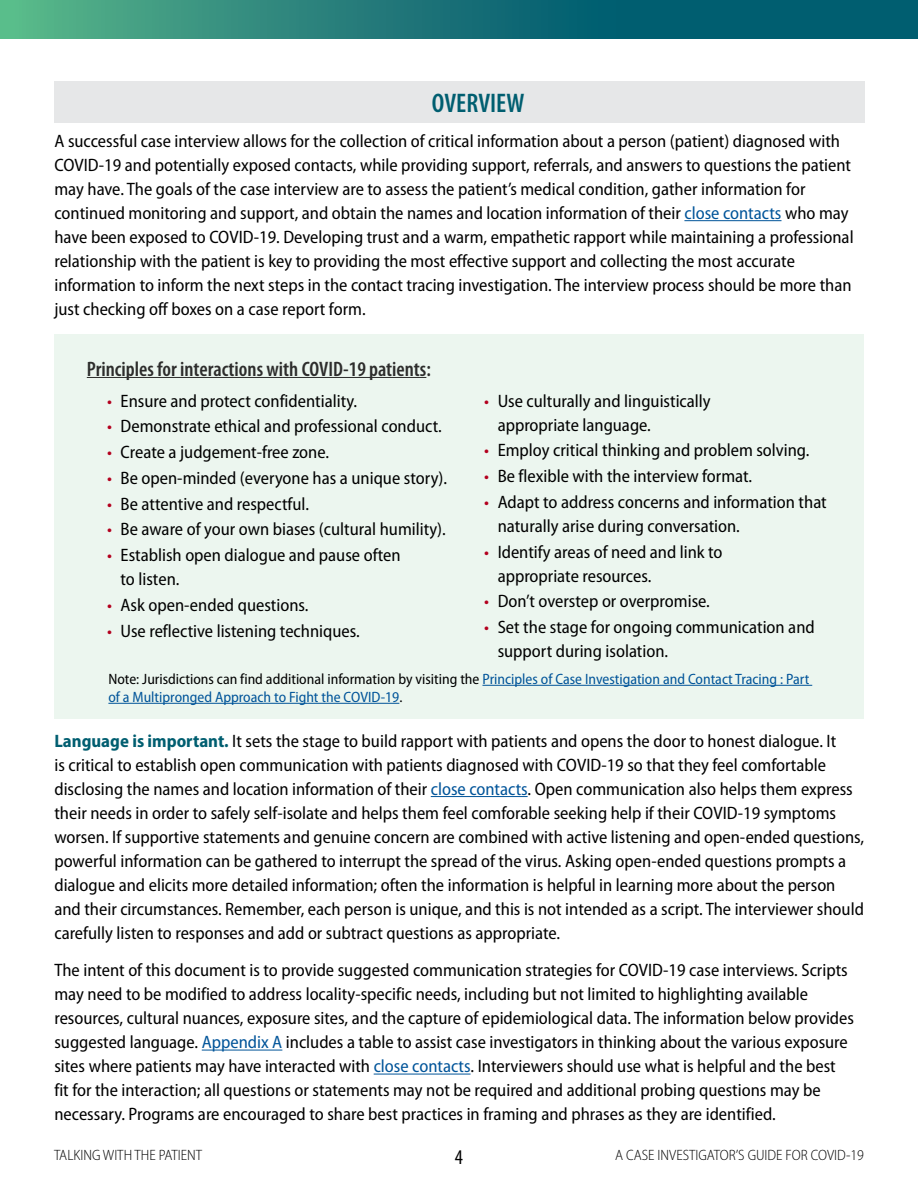
<style>
.page{position:relative;width:918px;height:1188px;background:#fff}
.page>*{position:absolute;margin:0;border:0;box-sizing:border-box;transform-origin:0 0}
.H2_on_GreenTint{font:600 condensed 27px "Myriad Pro";color:#005e70}
.t1{font:600 condensed 21px "Myriad Pro";color:#2d2d2c}
.t2{font:condensed 21px "Myriad Pro";color:#000}
.p_myriad{font:semi-condensed 18px/24px "Myriad Pro";color:#000}
.p_myriad-2{font:semi-condensed 15px/18px "Myriad Pro";color:#005499}
.t3{font:300 semi-condensed 15px "Myriad Pro";color:#000}
.s1{color:#005499}
.s2{color:#b3001e}
.s3{color:#000}
.s4{font-weight:700;color:#005e70}
</style>
<div class="page">
<svg style="left:0;top:0;width:918px;height:38px;background:#1e7978"></svg>
<div style="left:54px;top:334px;width:810px;height:385px;background:#ecf6ef"></div>
<div style="left:54px;top:81px;width:810px;height:42px;background:#e6e7e8"></div>
<hr style="left:684px;top:220px;width:98px;height:1px;background:#005499">
<hr style="left:87px;top:377px;width:339px;height:1px;background:#2d2d2c">
<hr style="left:482px;top:685px;width:330px;height:1px;background:#005499">
<hr style="left:108px;top:703px;width:291px;height:1px;background:#005499">
<hr style="left:431px;top:796px;width:97px;height:1px;background:#005499">
<hr style="left:202px;top:1050px;width:80px;height:1px;background:#005499">
<hr style="left:374px;top:1074px;width:97px;height:1px;background:#005499">
<h2 class="H2_on_GreenTint" style="left:432px;top:88px;width:94px">OVERVIEW</h2>
<p class="p_myriad" style="left:54px;top:129px;width:801px">A successful case interview allows for the collection of critical information about a person (patient) diagnosed with COVID-19 and potentially exposed contacts, while providing support, referrals, and answers to questions the patient may have. The goals of the case interview are to assess the patient’s medical condition, gather information for continued monitoring and support, and obtain the names and location information of their <span class="s1">close contacts</span> who may have been exposed to COVID-19. Developing trust and a warm, empathetic rapport while maintaining a professional relationship with the patient is key to providing the most effective support and collecting the most accurate information to inform the next steps in the contact tracing investigation. The interview process should be more than just checking off boxes on a case report form.</p>
<h3 class="t1" style="left:87px;top:358px;width:346px">Principles for interactions with COVID-19 patients:</h3>
<p class="p_myriad" style="left:107px;top:389px;width:252px"><span class="s2">•</span> Ensure and protect confidentiality.</p>
<p class="p_myriad" style="left:107px;top:415px;width:336px"><span class="s2">•</span> Demonstrate ethical and professional conduct.</p>
<p class="p_myriad" style="left:107px;top:441px;width:224px"><span class="s2">•</span> Create a judgement-free zone.</p>
<p class="p_myriad" style="left:107px;top:466px;width:342px"><span class="s2">•</span> Be open-minded (everyone has a unique story).</p>
<p class="p_myriad" style="left:107px;top:492px;width:204px"><span class="s2">•</span> Be attentive and respectful.</p>
<p class="p_myriad" style="left:107px;top:518px;width:340px"><span class="s2">•</span> Be aware of your own biases (cultural humility).</p>
<p class="p_myriad" style="left:121px;top:543px;width:282px;text-indent:-14px"><span class="s2">•</span> Establish open dialogue and pause often to listen.</p>
<p class="p_myriad" style="left:107px;top:593px;width:203px"><span class="s2">•</span> Ask open-ended questions.</p>
<p class="p_myriad" style="left:107px;top:619px;width:254px"><span class="s2">•</span> Use reflective listening techniques.</p>
<p class="p_myriad" style="left:498px;top:389px;width:215px;text-indent:-14px"><span class="s2">•</span> Use culturally and linguistically appropriate language.</p>
<p class="p_myriad" style="left:484px;top:439px;width:327px"><span class="s2">•</span> Employ critical thinking and problem solving.</p>
<p class="p_myriad" style="left:484px;top:465px;width:270px"><span class="s2">•</span> Be flexible with the interview format.</p>
<p class="p_myriad" style="left:498px;top:490px;width:331px;text-indent:-14px"><span class="s2">•</span> Adapt to address concerns and information that naturally arise during conversation.</p>
<p class="p_myriad" style="left:498px;top:540px;width:226px;text-indent:-14px"><span class="s2">•</span> Identify areas of need and link to appropriate resources.</p>
<p class="p_myriad" style="left:484px;top:590px;width:227px"><span class="s2">•</span> Don’t overstep or overpromise.</p>
<p class="p_myriad" style="left:498px;top:615px;width:319px;text-indent:-14px"><span class="s2">•</span> Set the stage for ongoing communication and support during isolation.</p>
<p class="p_myriad-2" style="left:108px;top:670px;width:702px"><span class="s3">Note: Jurisdictions can find additional information by visiting the</span> Principles of Case Investigation and Contact Tracing : Part of a Multipronged Approach to Fight the COVID-19<span class="s3">.</span></p>
<p class="p_myriad" style="left:54px;top:729px;width:811px"><span class="s4">Language is important.</span> It sets the stage to build rapport with patients and opens the door to honest dialogue. It<br>is critical to establish open communication with patients diagnosed with COVID-19 so that they feel comfortable disclosing the names and location information of their <span class="s1">close contacts</span>. Open communication also helps them express their needs in order to safely self-isolate and helps them feel comforable seeking help if their COVID-19 symptoms worsen. If supportive statements and genuine concern are combined with active listening and open-ended questions, powerful information can be gathered to interrupt the spread of the virus. Asking open-ended questions prompts a dialogue and elicits more detailed information; often the information is helpful in learning more about the person and their circumstances. Remember, each person is unique, and this is not intended as a script. The interviewer should carefully listen to responses and add or subtract questions as appropriate.</p>
<p class="p_myriad" style="left:54px;top:959px;width:801px">The intent of this document is to provide suggested communication strategies for COVID-19 case interviews. Scripts may need to be modified to address locality-specific needs, including but not limited to highlighting available resources, cultural nuances, exposure sites, and the capture of epidemiological data. The information below provides suggested language. <span class="s1">Appendix A</span> includes a table to assist case investigators in thinking about the various exposure sites where patients may have interacted with <span class="s1">close contacts</span>. Interviewers should use what is helpful and the best fit for the interaction; all questions or statements may not be required and additional probing questions may be necessary. Programs are encouraged to share best practices in framing and phrases as they are identified.</p>
<p class="t3" style="left:54px;top:1147px;width:150px">TALKING WITH THE PATIENT</p>
<p class="t3" style="left:615px;top:1147px;width:250px">A CASE INVESTIGATOR’S GUIDE FOR COVID-19</p>
<p class="t2" style="left:455px;top:1146px;width:10px">4</p>
</div>
